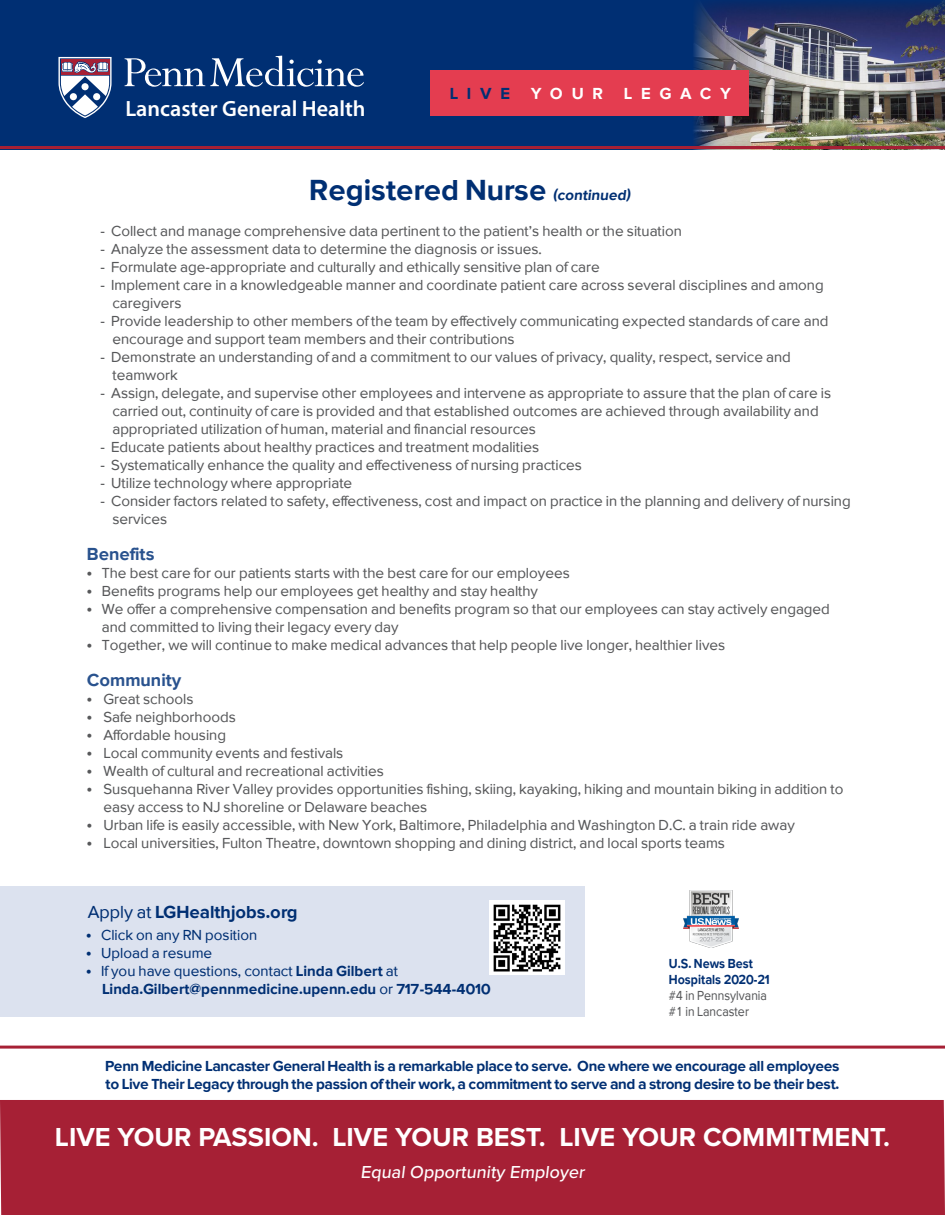
<style>
.page{position:relative;width:945px;height:1215px;background:#fff}
.page>*{position:absolute;margin:0;border:0;box-sizing:border-box;transform-origin:0 0}
.t1{font:500 30px "Proxima Sans";color:#002f73}
.t2{font:700 27px "Proxima Nova";color:#fff}
.t3{font:600 22.2px "Myriad Pro";color:#fff}
.t4{font:500 18px "Proxima Nova";color:#fff}
.t5{font:500 18px "Proxima Sans";color:#002f73}
.t6{font:500 18px "Proxima Sans";color:#29528e}
.t7{font:500 16.5px "Proxima Sans";letter-spacing:.53em;color:#fff}
.t8{font:500 16.5px "Proxima Sans";color:#002f73}
.Default{font:15px/18px "Proxima Sans";color:#57585a}
.t9{font:500 15px "Proxima Sans";letter-spacing:-.02em;color:#002f73}
.t10{font:15px "Proxima Sans";color:#002f73}
.t11{font:500 15px "Proxima Sans";color:#002f73}
.t12{font:13.5px "Proxima Sans";color:#57585a;scale:.9 1}
.t13{font:500 13.5px "Proxima Sans";color:#002f73;scale:.9 1}
.s1{font-size:15px}
.s2{font-weight:400}
.s3{font-weight:500}
</style>
<div class="page">
<div style="left:0;top:0;width:945px;height:149px;background:#002f73"></div>
<img style="left:693px;top:0;width:252px;height:150px">
<svg style="left:59px;top:57px;width:53px;height:61px"></svg>
<svg style="left:125px;top:56px;width:239px;height:31px"></svg>
<hr style="left:0;top:146px;width:945px;height:3px;background:#a62035">
<hr style="left:0;top:1046px;width:945px;height:3px;background:#a62035">
<div style="left:0;top:1100px;width:945px;height:115px;background:#a62035"></div>
<div style="left:0;top:887px;width:585px;height:130px;background:#dce2ef"></div>
<img style="left:490px;top:901px;width:74px;height:73px">
<img style="left:683px;top:891px;width:55px;height:56px">
<div style="left:431px;top:70px;width:318px;height:46px;background:#e43d50"></div>
<p class="t3" style="left:125px;top:94px;width:242px">Lancaster General Health</p>
<p class="t8" style="left:450px;top:84px;width:62px">LIVE</p>
<p class="t7" style="left:531px;top:84px;width:74px">YOUR</p>
<p class="t7" style="left:624px;top:84px;width:109px">LEGACY</p>
<p class="t1" style="left:309px;top:172px;width:325px">Registered Nurse <span class="s1">(continued)</span></p>
<p class="Default" style="left:100px;top:222px;width:583px">- Collect and manage comprehensive data pertinent to the patient’s health or the situation</p>
<p class="Default" style="left:100px;top:240px;width:443px">- Analyze the assessment data to determine the diagnosis or issues.</p>
<p class="Default" style="left:100px;top:258px;width:501px">- Formulate age-appropriate and culturally and ethically sensitive plan of care</p>
<p class="Default" style="left:112px;top:276px;width:713px;text-indent:-12px">- Implement care in a knowledgeable manner and coordinate patient care across several disciplines and among caregivers</p>
<p class="Default" style="left:112px;top:312px;width:718px;text-indent:-12px">- Provide leadership to other members of the team by effectively communicating expected standards of care and encourage and support team members and their contributions</p>
<p class="Default" style="left:112px;top:348px;width:680px;text-indent:-12px">- Demonstrate an understanding of and a commitment to our values of privacy, quality, respect, service and teamwork</p>
<p class="Default" style="left:112px;top:384px;width:720px;text-indent:-12px">- Assign, delegate, and supervise other employees and intervene as appropriate to assure that the plan of care is carried out, continuity of care is provided and that established outcomes are achieved through availability and appropriated utilization of human, material and financial resources</p>
<p class="Default" style="left:100px;top:438px;width:440px">- Educate patients about healthy practices and treatment modalities</p>
<p class="Default" style="left:100px;top:456px;width:483px">- Systematically enhance the quality and effectiveness of nursing practices</p>
<p class="Default" style="left:100px;top:474px;width:253px">- Utilize technology where appropriate</p>
<p class="Default" style="left:112px;top:492px;width:740px;text-indent:-12px">- Consider factors related to safety, effectiveness, cost and impact on practice in the planning and delivery of nursing services</p>
<p class="t6" style="left:87px;top:544px;width:69px">Benefits</p>
<p class="Default" style="left:87px;top:564px;width:484px">• The best care for our patients starts with the best care for our employees</p>
<p class="Default" style="left:87px;top:582px;width:453px">• Benefits programs help our employees get healthy and stay healthy</p>
<p class="Default" style="left:102px;top:600px;width:729px;text-indent:-15px">• We offer a comprehensive compensation and benefits program so that our employees can stay actively engaged and committed to living their legacy every day</p>
<p class="Default" style="left:87px;top:636px;width:640px">• Together, we will continue to make medical advances that help people live longer, healthier lives</p>
<p class="t6" style="left:87px;top:670px;width:96px">Community</p>
<p class="Default" style="left:87px;top:690px;width:108px">• Great schools</p>
<p class="Default" style="left:87px;top:708px;width:150px">• Safe neighborhoods</p>
<p class="Default" style="left:87px;top:726px;width:141px">• Affordable housing</p>
<p class="Default" style="left:87px;top:744px;width:258px">• Local community events and festivals</p>
<p class="Default" style="left:87px;top:762px;width:298px">• Wealth of cultural and recreational activities</p>
<p class="Default" style="left:103px;top:780px;width:742px;text-indent:-16px">• Susquehanna River Valley provides opportunities fishing, skiing, kayaking, hiking and mountain biking in addition to easy access to NJ shoreline or Delaware beaches</p>
<p class="Default" style="left:87px;top:816px;width:709px">• Urban life is easily accessible, with New York, Baltimore, Philadelphia and Washington D.C. a train ride away</p>
<p class="Default" style="left:87px;top:834px;width:640px">• Local universities, Fulton Theatre, downtown shopping and dining district, and local sports teams</p>
<p class="t5" style="left:88px;top:902px;width:211px"><span class="s2">Apply at</span> LGHealthjobs.org</p>
<p class="t10" style="left:86px;top:926px;width:173px">• Click on any RN position</p>
<p class="t10" style="left:86px;top:944px;width:128px">• Upload a resume</p>
<p class="t10" style="left:86px;top:962px;width:313px">• If you have questions, contact <span class="s3">Linda Gilbert</span> at</p>
<p class="t11" style="left:102px;top:980px;width:390px">Linda.Gilbert@pennmedicine.upenn.edu <span class="s2">or</span> 717-544-4010</p>
<p class="t13" style="left:669px;top:956px;width:95px">U.S. News Best</p>
<p class="t13" style="left:669px;top:972px;width:115px">Hospitals 2020-21</p>
<p class="t12" style="left:669px;top:988px;width:111px">#4 in Pennsylvania</p>
<p class="t12" style="left:669px;top:1005px;width:91px">#1 in Lancaster</p>
<p class="t9" style="left:105px;top:1057px;width:736px">Penn Medicine Lancaster General Health is a remarkable place to serve. One where we encourage all employees</p>
<p class="t9" style="left:106px;top:1075px;width:735px">to Live Their Legacy through the passion of their work, a commitment to serve and a strong desire to be their best.</p>
<p class="t2" style="left:55px;top:1117px;width:837px">LIVE YOUR PASSION. LIVE YOUR BEST. LIVE YOUR COMMITMENT.</p>
<p class="t4" style="left:360px;top:1158px;width:229px">Equal Opportunity Employer</p>
</div>
